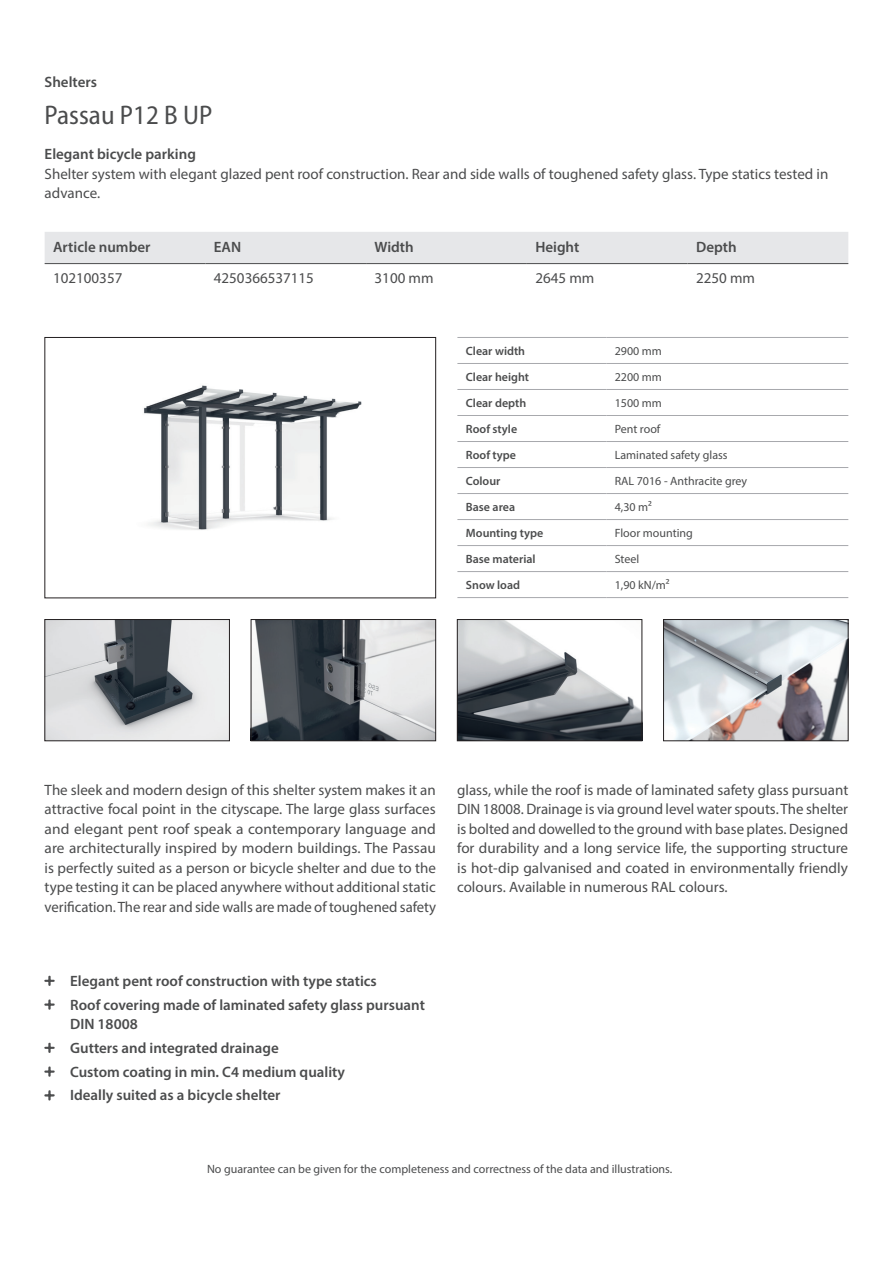
<style>
.page{position:relative;width:893px;height:1263px;background:#fff}
.page>*{position:absolute;margin:0;border:0;box-sizing:border-box;transform-origin:0 0}
.t1{font:semi-condensed 27px "Myriad Pro";color:#4b4c4d}
.t2{font:15px/19.5px "Myriad Pro";color:#4b4c4d;text-align:justify}
.t3{font:600 15px/23.7px "Myriad Pro";color:#4b4c4d}
.t4{font:12px "Myriad Pro";color:#4b4c4d}
.t5{font:600 12px "Myriad Pro";color:#4b4c4d}
</style>
<div class="page">
<img style="left:143px;top:385px;width:219px;height:145px">
<div style="left:45px;top:337px;width:391px;height:261px;border:1px solid #231f20"></div>
<img style="left:47px;top:621px;width:181px;height:118px">
<div style="left:45px;top:619px;width:185px;height:122px;border:1px solid #231f20"></div>
<img style="left:253px;top:621px;width:181px;height:118px">
<div style="left:251px;top:619px;width:185px;height:122px;border:1px solid #231f20"></div>
<img style="left:665px;top:621px;width:181px;height:118px">
<div style="left:663px;top:619px;width:185px;height:122px;border:1px solid #231f20"></div>
<img style="left:459px;top:621px;width:181px;height:118px">
<div style="left:457px;top:619px;width:185px;height:122px;border:1px solid #231f20"></div>
<div style="left:45px;top:232px;width:803px;height:31px;background:#e6e7e9"></div>
<hr style="left:45px;top:263px;width:160px;height:1px;background:#4b4c4d">
<hr style="left:205px;top:263px;width:161px;height:1px;background:#4b4c4d">
<hr style="left:366px;top:263px;width:161px;height:1px;background:#4b4c4d">
<hr style="left:527px;top:263px;width:161px;height:1px;background:#4b4c4d">
<hr style="left:688px;top:263px;width:160px;height:1px;background:#4b4c4d">
<hr style="left:457px;top:337px;width:149px;height:1px;background:#a8a9ad">
<hr style="left:606px;top:337px;width:242px;height:1px;background:#a8a9ad">
<hr style="left:457px;top:363px;width:149px;height:1px;background:#a8a9ad">
<hr style="left:606px;top:363px;width:242px;height:1px;background:#a8a9ad">
<hr style="left:457px;top:389px;width:149px;height:1px;background:#a8a9ad">
<hr style="left:606px;top:389px;width:242px;height:1px;background:#a8a9ad">
<hr style="left:457px;top:415px;width:149px;height:1px;background:#a8a9ad">
<hr style="left:606px;top:415px;width:242px;height:1px;background:#a8a9ad">
<hr style="left:457px;top:441px;width:149px;height:1px;background:#a8a9ad">
<hr style="left:606px;top:441px;width:242px;height:1px;background:#a8a9ad">
<hr style="left:457px;top:467px;width:149px;height:1px;background:#a8a9ad">
<hr style="left:606px;top:467px;width:242px;height:1px;background:#a8a9ad">
<hr style="left:457px;top:493px;width:149px;height:1px;background:#a8a9ad">
<hr style="left:606px;top:493px;width:242px;height:1px;background:#a8a9ad">
<hr style="left:457px;top:519px;width:149px;height:1px;background:#a8a9ad">
<hr style="left:606px;top:519px;width:242px;height:1px;background:#a8a9ad">
<hr style="left:457px;top:545px;width:149px;height:1px;background:#a8a9ad">
<hr style="left:606px;top:545px;width:242px;height:1px;background:#a8a9ad">
<hr style="left:457px;top:571px;width:149px;height:1px;background:#a8a9ad">
<hr style="left:606px;top:571px;width:242px;height:1px;background:#a8a9ad">
<hr style="left:457px;top:597px;width:149px;height:1px;background:#a8a9ad">
<hr style="left:606px;top:597px;width:242px;height:1px;background:#a8a9ad">
<p class="t3" style="left:45px;top:70px;width:54px">Shelters</p>
<h1 class="t1" style="left:45px;top:99px;width:169px">Passau P12 B UP</h1>
<p class="t3" style="left:45px;top:142px;width:153px">Elegant bicycle parking</p>
<p class="t2" style="left:45px;top:164px;width:785px">Shelter system with elegant glazed pent roof construction. Rear and side walls of toughened safety glass. Type statics tested in advance.</p>
<p class="t3" style="left:53px;top:234px;width:99px">Article number</p>
<p class="t3" style="left:214px;top:234px;width:29px">EAN</p>
<p class="t3" style="left:375px;top:234px;width:41px">Width</p>
<p class="t3" style="left:535px;top:234px;width:46px">Height</p>
<p class="t3" style="left:696px;top:234px;width:42px">Depth</p>
<p class="t2" style="left:53px;top:268px;width:71px">102100357</p>
<p class="t2" style="left:214px;top:268px;width:102px">4250366537115</p>
<p class="t2" style="left:375px;top:268px;width:60px">3100 mm</p>
<p class="t2" style="left:535px;top:268px;width:60px">2645 mm</p>
<p class="t2" style="left:696px;top:268px;width:60px">2250 mm</p>
<p class="t5" style="left:466px;top:343px;width:61px">Clear width</p>
<p class="t4" style="left:615px;top:344px;width:49px">2900 mm</p>
<p class="t5" style="left:466px;top:369px;width:65px">Clear height</p>
<p class="t4" style="left:615px;top:370px;width:49px">2200 mm</p>
<p class="t5" style="left:466px;top:395px;width:62px">Clear depth</p>
<p class="t4" style="left:615px;top:396px;width:49px">1500 mm</p>
<p class="t5" style="left:466px;top:421px;width:53px">Roof style</p>
<p class="t4" style="left:615px;top:422px;width:47px">Pent roof</p>
<p class="t5" style="left:466px;top:447px;width:52px">Roof type</p>
<p class="t4" style="left:615px;top:448px;width:114px">Laminated safety glass</p>
<p class="t5" style="left:466px;top:473px;width:36px">Colour</p>
<p class="t4" style="left:615px;top:474px;width:134px">RAL 7016 - Anthracite grey</p>
<p class="t5" style="left:466px;top:499px;width:51px">Base area</p>
<p class="t4" style="left:615px;top:500px;width:39px">4,30 m²</p>
<p class="t5" style="left:466px;top:525px;width:79px">Mounting type</p>
<p class="t4" style="left:615px;top:526px;width:80px">Floor mounting</p>
<p class="t5" style="left:466px;top:551px;width:71px">Base material</p>
<p class="t4" style="left:615px;top:552px;width:26px">Steel</p>
<p class="t5" style="left:466px;top:577px;width:56px">Snow load</p>
<p class="t4" style="left:615px;top:578px;width:56px">1,90 kN/m²</p>
<p class="t2" style="left:45px;top:780px;width:393px">The sleek and modern design of this shelter system makes it an attractive focal point in the cityscape. The large glass surfaces and elegant pent roof speak a contemporary language and are architecturally inspired by modern buildings. The Passau is perfectly suited as a person or bicycle shelter and due to the type testing it can be placed anywhere without additional static verification. The rear and side walls are made of toughened safety</p>
<p class="t2" style="left:457px;top:780px;width:393px">glass, while the roof is made of laminated safety glass pursuant DIN 18008. Drainage is via ground level water spouts. The shelter is bolted and dowelled to the ground with base plates. Designed for durability and a long service life, the supporting structure is hot-dip galvanised and coated in environmentally friendly colours. Available in numerous RAL colours.</p>
<p class="t3" style="left:70px;top:968px;width:356px">Elegant pent roof construction with type statics<br>Roof covering made of laminated safety glass pursuant</p>
<p class="t3" style="left:70px;top:1012px;width:276px">DIN 18008<br>Gutters and integrated drainage<br>Custom coating in min. C4 medium quality<br>Ideally suited as a bicycle shelter</p>
<p class="t4" style="left:207px;top:1161px;width:467px">No guarantee can be given for the completeness and correctness of the data and illustrations.</p>
</div>
